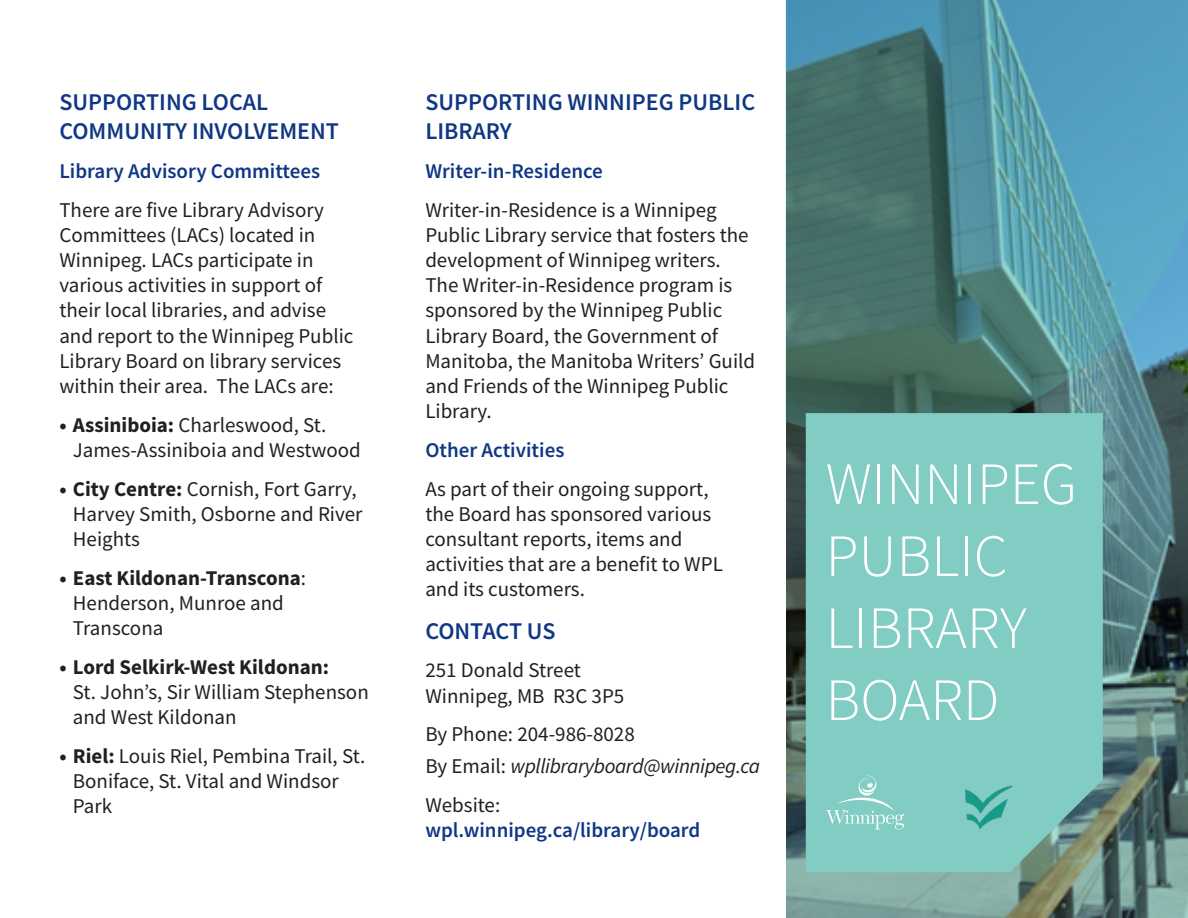
<style>
.page{position:relative;width:1188px;height:918px;background:#fff}
.page>*{position:absolute;margin:0;border:0;box-sizing:border-box;transform-origin:0 0}
.t1{font:300 60px/72px "Source Sans Pro";color:#fff}
.t2{font:600 24px/28.8px "Source Sans Pro";color:#103785}
.t3{font:21px/25.2px "Source Sans Pro";color:#231f20}
.t4{font:600 21px "Source Sans Pro";color:#103785}
.t5{font:700 21px "Source Sans Pro";color:#231f20}
.s1{font-weight:700}
.s2{font-style:italic}
</style>
<div class="page">
<svg style="left:786px;top:438px;width:402px;height:480px;background:#5b7875"></svg>
<svg style="left:785px;top:0;width:403px;height:438px;background:#4e8790"></svg>
<div style="left:806px;top:413px;width:297px;height:459px;background:#81cdc3"></div>
<svg style="left:826px;top:776px;width:78px;height:54px;background:#8fd2c9"></svg>
<img style="left:960px;top:776px;width:52px;height:60px">
<p class="t2" style="left:59px;top:88px;width:281px">SUPPORTING LOCAL<br>COMMUNITY INVOLVEMENT</p>
<p class="t4" style="left:59px;top:157px;width:262px">Library Advisory Committees</p>
<p class="t3" style="left:59px;top:197px;width:296px">There are five Library Advisory<br>Committees (LACs) located in<br>Winnipeg. LACs participate in various activities in support of their local libraries, and advise and report to the Winnipeg Public<br>Library Board on library services within their area. The LACs are:</p>
<p class="t3" style="left:73px;top:412px;width:290px;text-indent:-14px"><span class="s1">• Assiniboia:</span> Charleswood, St.<br>James-Assiniboia and Westwood</p>
<p class="t3" style="left:73px;top:476px;width:291px;text-indent:-14px"><span class="s1">• City Centre:</span> Cornish, Fort Garry,<br>Harvey Smith, Osborne and River<br>Heights</p>
<p class="t3" style="left:73px;top:565px;width:235px;text-indent:-14px"><span class="s1">• East Kildonan-Transcona</span>:<br>Henderson, Munroe and<br>Transcona</p>
<p class="t5" style="left:59px;top:653px;width:271px">• Lord Selkirk-West Kildonan:</p>
<p class="t3" style="left:73px;top:679px;width:297px">St. John’s, Sir William Stephenson and West Kildonan</p>
<p class="t3" style="left:73px;top:743px;width:294px;text-indent:-14px"><span class="s1">• Riel:</span> Louis Riel, Pembina Trail, St.<br>Boniface, St. Vital and Windsor<br>Park</p>
<p class="t2" style="left:425px;top:88px;width:331px">SUPPORTING WINNIPEG PUBLIC<br>LIBRARY</p>
<p class="t4" style="left:425px;top:157px;width:179px">Writer-in-Residence</p>
<p class="t3" style="left:425px;top:197px;width:331px">Writer-in-Residence is a Winnipeg<br>Public Library service that fosters the development of Winnipeg writers.<br>The Writer-in-Residence program is sponsored by the Winnipeg Public<br>Library Board, the Government of<br>Manitoba, the Manitoba Writers’ Guild and Friends of the Winnipeg Public<br>Library.</p>
<p class="t4" style="left:425px;top:436px;width:141px">Other Activities</p>
<p class="t3" style="left:425px;top:476px;width:299px">As part of their ongoing support, the Board has sponsored various consultant reports, items and activities that are a benefit to WPL and its customers.</p>
<p class="t2" style="left:425px;top:616px;width:132px">CONTACT US</p>
<p class="t3" style="left:425px;top:658px;width:201px">251 Donald Street<br>Winnipeg, MB R3C 3P5</p>
<p class="t3" style="left:425px;top:718px;width:336px;line-height:32px">By Phone: 204-986-8028<br>By Email: <span class="s2">wpllibraryboard@winnipeg.ca</span></p>
<p class="t3" style="left:425px;top:792px;width:76px">Website:</p>
<p class="t4" style="left:425px;top:816px;width:277px">wpl.winnipeg.ca/library/board</p>
<h1 class="t1" style="left:826px;top:448px;width:253px">WINNIPEG<br>PUBLIC<br>LIBRARY<br>BOARD</h1>
</div>
